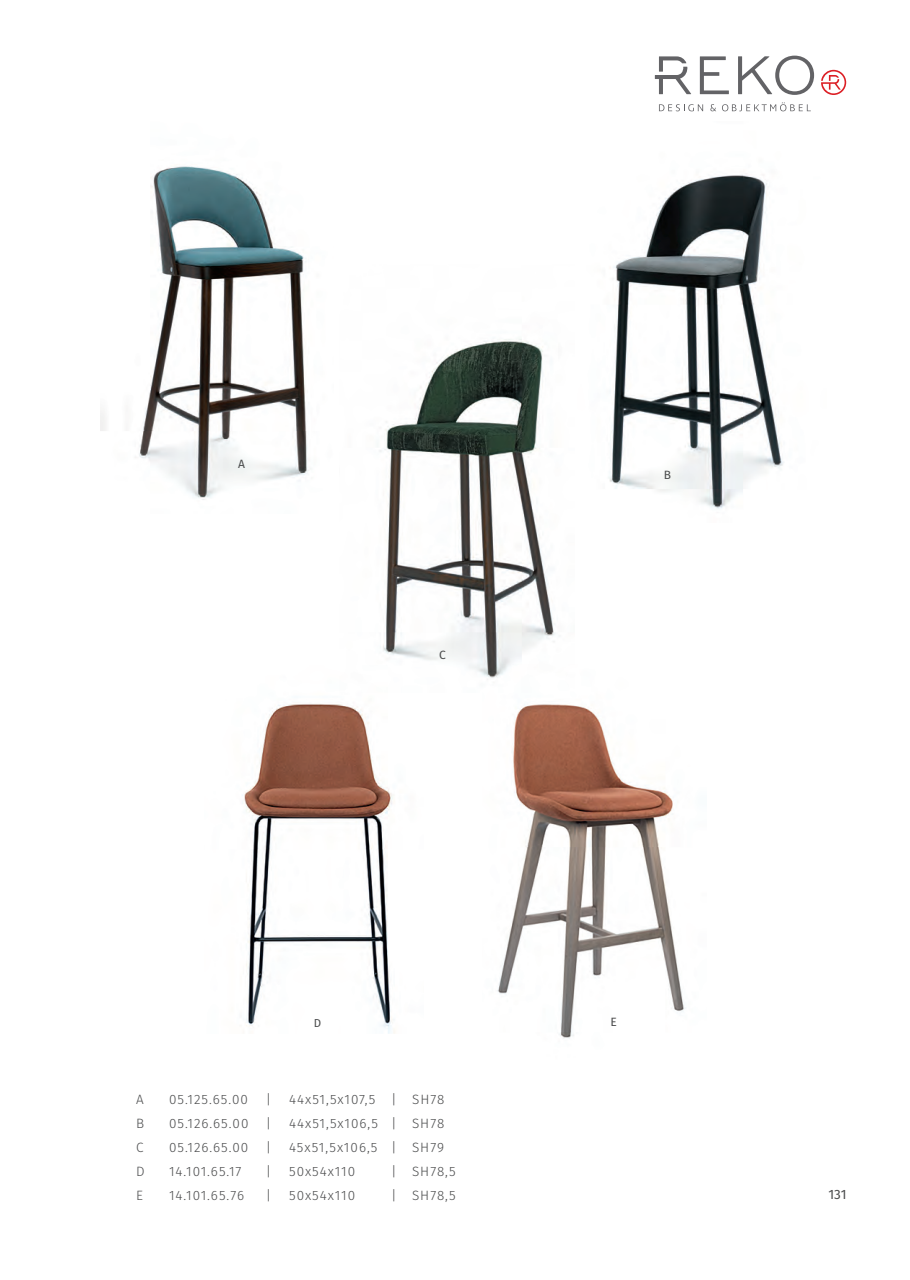
<style>
.page{position:relative;width:910px;height:1280px;background:#fff}
.page>*{position:absolute;margin:0;border:0;box-sizing:border-box;transform-origin:0 0}
.t1{font:300 13.5px "Fira Sans";letter-spacing:.075em;color:#4b4c4d}
.t2{font:13.5px "Fira Sans";color:#4b4c4d}
.t3{font:12px "Fira Sans";color:#4b4c4d}
.t4{font:11.55px "Fira Sans";color:#4b4c4d}
</style>
<div class="page">
<svg style="left:659px;top:104px;width:44px;height:7px"></svg>
<svg style="left:710px;top:104px;width:6px;height:7px"></svg>
<svg style="left:722px;top:102px;width:89px;height:10px"></svg>
<svg style="left:655px;top:56px;width:36px;height:38px"></svg>
<svg style="left:700px;top:56px;width:29px;height:38px"></svg>
<svg style="left:738px;top:56px;width:76px;height:39px"></svg>
<svg style="left:821px;top:70px;width:25px;height:25px"></svg>
<img style="left:609px;top:175px;width:175px;height:334px">
<img style="left:379px;top:339px;width:176px;height:336px">
<img style="left:483px;top:664px;width:203px;height:375px">
<img style="left:101px;top:166px;width:208px;height:334px">
<img style="left:242px;top:665px;width:181px;height:369px">
<p class="t3" style="left:238px;top:455px;width:8px">A</p>
<p class="t3" style="left:439px;top:645px;width:8px">C</p>
<p class="t3" style="left:664px;top:465px;width:9px">B</p>
<p class="t4" style="left:314px;top:1014px;width:9px">D</p>
<p class="t3" style="left:611px;top:1013px;width:8px">E</p>
<p class="t1" style="left:136px;top:1090px;width:9px">A</p>
<p class="t1" style="left:169px;top:1090px;width:80px">05.125.65.00</p>
<p class="t1" style="left:266px;top:1090px;width:7px">|</p>
<p class="t1" style="left:289px;top:1090px;width:157px">44x51,5x107,5 | SH78</p>
<p class="t1" style="left:136px;top:1114px;width:10px">B</p>
<p class="t1" style="left:169px;top:1114px;width:81px">05.126.65.00</p>
<p class="t1" style="left:266px;top:1114px;width:7px">|</p>
<p class="t1" style="left:289px;top:1114px;width:157px">44x51,5x106,5 | SH78</p>
<p class="t1" style="left:136px;top:1138px;width:9px">C</p>
<p class="t1" style="left:169px;top:1138px;width:81px">05.126.65.00</p>
<p class="t1" style="left:266px;top:1138px;width:7px">|</p>
<p class="t1" style="left:289px;top:1138px;width:156px">45x51,5x106,5 | SH79</p>
<p class="t1" style="left:136px;top:1162px;width:10px">D</p>
<p class="t1" style="left:169px;top:1162px;width:74px">14.101.65.17</p>
<p class="t1" style="left:266px;top:1162px;width:7px">|</p>
<p class="t1" style="left:289px;top:1162px;width:68px">50x54x110</p>
<p class="t1" style="left:391px;top:1162px;width:66px">| SH78,5</p>
<p class="t1" style="left:136px;top:1186px;width:8px">E</p>
<p class="t1" style="left:169px;top:1186px;width:77px">14.101.65.76</p>
<p class="t1" style="left:266px;top:1186px;width:7px">|</p>
<p class="t1" style="left:289px;top:1186px;width:68px">50x54x110</p>
<p class="t1" style="left:391px;top:1186px;width:66px">| SH78,5</p>
<p class="t2" style="left:828px;top:1184px;width:20px">131</p>
</div>
